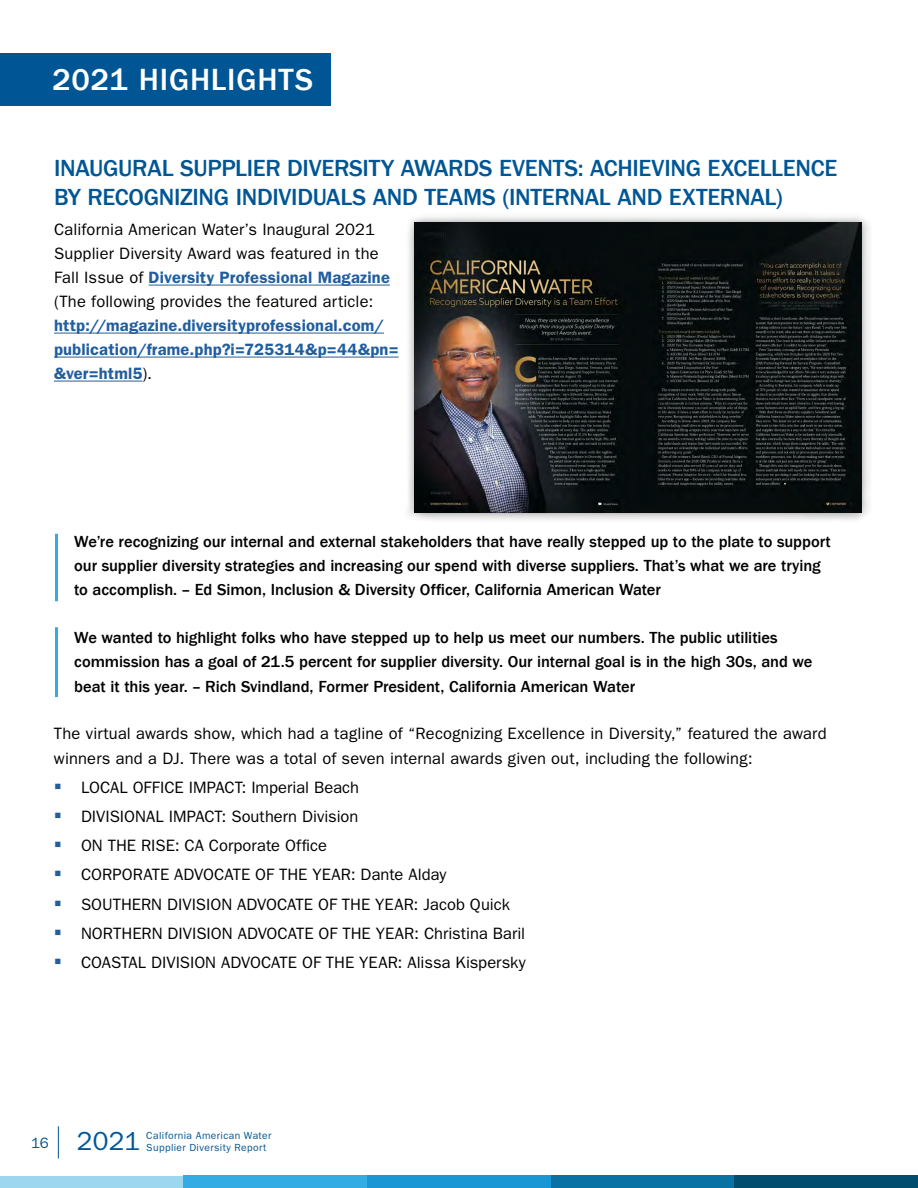
<style>
.page{position:relative;width:918px;height:1188px;background:#fff}
.page>*{position:absolute;margin:0;border:0;box-sizing:border-box;transform-origin:0 0}
.t1{font:500 31.5px "Franklin Gothic LT";letter-spacing:.025em;color:#fff}
.t2{font:26.25px "ITC Franklin Gothic Std";color:#005695}
.t3{font:500 24px/28.8px "Franklin Gothic LT";letter-spacing:-.01em;color:#005695}
.t4{font:16.5px/24px "ITC Franklin Gothic Std";letter-spacing:.005em;color:#000}
.t5{font:500 16.5px/24px "Franklin Gothic LT";letter-spacing:-.005em;color:#000}
.t6{font:600 16.5px/24px "ITC Franklin Gothic Std";letter-spacing:.01em;color:#215e9e}
.t7{font:10.35px/11.2px "ITC Franklin Gothic Std";letter-spacing:.04em;color:#005695}
.s1{font-weight:600;color:#215e9e}
.s2{font-weight:400;color:#000}
.s3{color:#215e9e}
.s4{font-size:15px}
</style>
<div class="page">
<hr style="left:58px;top:1126px;width:1px;height:32px;background:#005695">
<div style="left:367px;top:1176px;width:184px;height:12px;background:#1a96d4"></div>
<div style="left:0;top:1176px;width:184px;height:12px;background:#9cd6ef"></div>
<div style="left:184px;top:1176px;width:183px;height:12px;background:#33ace3"></div>
<div style="left:551px;top:1176px;width:183px;height:12px;background:#0872a4"></div>
<div style="left:734px;top:1176px;width:184px;height:12px;background:#004d6e"></div>
<div style="left:0;top:53px;width:331px;height:53px;background:#005695"></div>
<div style="left:404px;top:213px;width:467px;height:310px;background:#000;opacity:.45"></div>
<img style="left:415px;top:222px;width:446px;height:291px">
<hr style="left:55px;top:534px;width:3px;height:67px;background:#33ace3">
<hr style="left:55px;top:627px;width:3px;height:70px;background:#33ace3">
<hr style="left:149px;top:285px;width:241px;height:1px;background:#215e9e">
<hr style="left:54px;top:333px;width:330px;height:1px;background:#215e9e">
<hr style="left:54px;top:357px;width:345px;height:1px;background:#215e9e">
<hr style="left:54px;top:381px;width:88px;height:1px;background:#215e9e">
<h1 class="t1" style="left:52px;top:62px;width:262px">2021 HIGHLIGHTS</h1>
<h3 class="t3" style="left:54px;top:154px;width:785px">INAUGURAL SUPPLIER DIVERSITY AWARDS EVENTS: ACHIEVING EXCELLENCE<br>BY RECOGNIZING INDIVIDUALS AND TEAMS (INTERNAL AND EXTERNAL)</h3>
<p class="t4" style="left:54px;top:218px;width:337px">California American Water’s Inaugural 2021<br>Supplier Diversity Award was featured in the Fall Issue of <span class="s1">Diversity Professional Magazine </span>(The following provides the featured article:</p>
<p class="t6" style="left:54px;top:314px;width:346px">http://magazine.diversityprofessional.com/ publication/frame.php?i=725314&amp;p=44&amp;pn= &amp;ver=html5<span class="s2">).</span></p>
<p class="t5" style="left:74px;top:530px;width:758px">We’re recognizing our internal and external stakeholders that have really stepped up to the plate to support our supplier diversity strategies and increasing our spend with diverse suppliers. That’s what we are trying to accomplish. – Ed Simon, Inclusion &amp; Diversity Officer, California American Water</p>
<p class="t5" style="left:74px;top:626px;width:740px">We wanted to highlight folks who have stepped up to help us meet our numbers. The public utilities commission has a goal of 21.5 percent for supplier diversity. Our internal goal is in the high 30s, and we beat it this year. – Rich Svindland, Former President, California American Water</p>
<p class="t4" style="left:54px;top:722px;width:774px">The virtual awards show, which had a tagline of “Recognizing Excellence in Diversity,” featured the award winners and a DJ. There was a total of seven internal awards given out, including the following:</p>
<p class="t4" style="left:54px;top:775px;width:307px"><span class="s3">▪</span> LOCAL OFFICE IMPACT: Imperial Beach</p>
<p class="t4" style="left:54px;top:804px;width:306px"><span class="s3">▪</span> DIVISIONAL IMPACT: Southern Division</p>
<p class="t4" style="left:54px;top:834px;width:275px"><span class="s3">▪</span> ON THE RISE: CA Corporate Office</p>
<p class="t4" style="left:54px;top:863px;width:394px"><span class="s3">▪</span> CORPORATE ADVOCATE OF THE YEAR: Dante Alday</p>
<p class="t4" style="left:54px;top:892px;width:457px"><span class="s3">▪</span> SOUTHERN DIVISION ADVOCATE OF THE YEAR: Jacob Quick</p>
<p class="t4" style="left:54px;top:921px;width:473px"><span class="s3">▪</span> NORTHERN DIVISION ADVOCATE OF THE YEAR: Christina Baril</p>
<p class="t4" style="left:54px;top:951px;width:473px"><span class="s3">▪</span> COASTAL DIVISION ADVOCATE OF THE YEAR: Alissa Kispersky</p>
<h2 class="t2" style="left:31px;top:1126px;width:111px"><span class="s4">16</span> 2021</h2>
<p class="t7" style="left:146px;top:1130px;width:127px">California American Water<br>Supplier Diversity Report</p>
</div>
